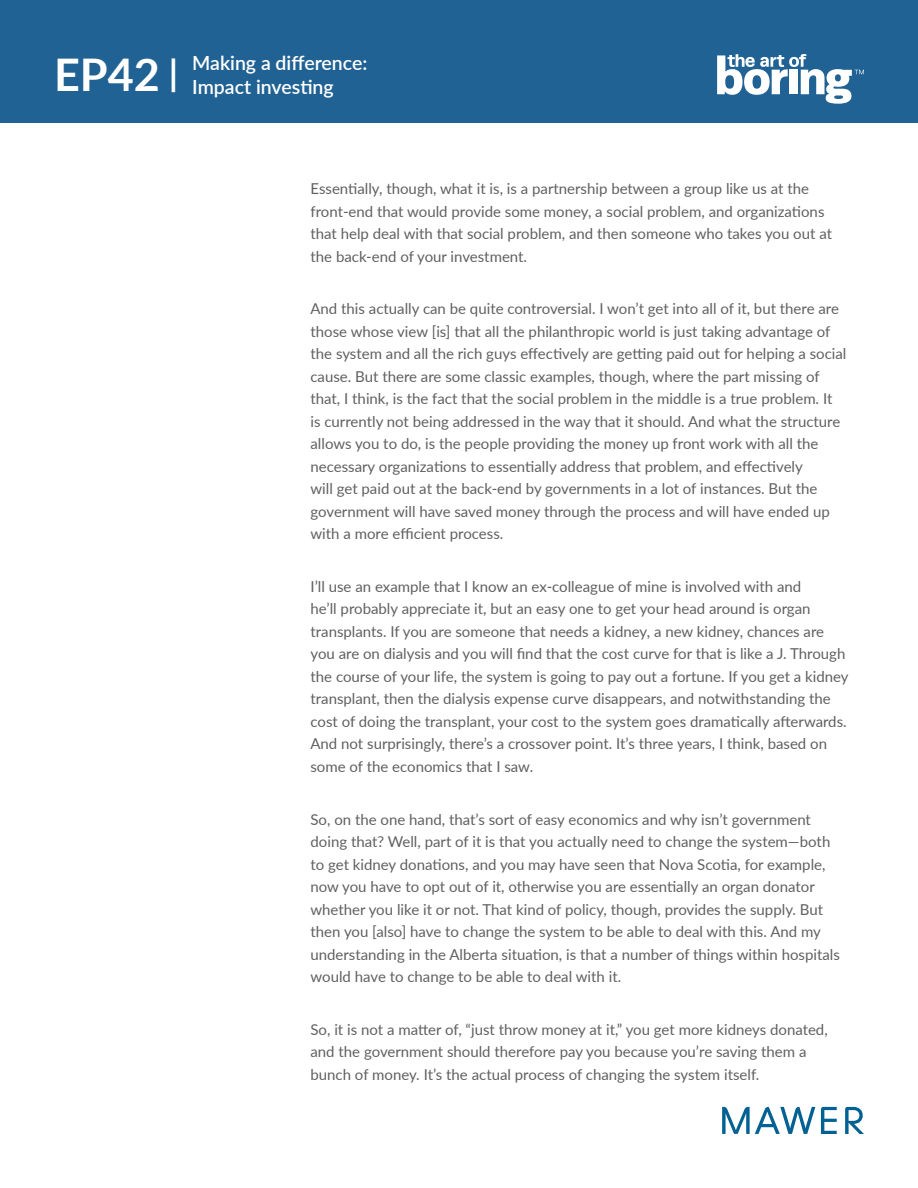
<style>
.page{position:relative;width:918px;height:1188px;background:#fff}
.page>*{position:absolute;margin:0;border:0;box-sizing:border-box;transform-origin:0 0}
.t1{font:700 45px "Lato";color:#fff}
.t2{font:600 19.5px "Lato";color:#fff}
.t3{font:15px/22.5px "Lato";color:#616061}
.s1{font-size:36px}
</style>
<div class="page">
<svg style="left:845px;top:1107px;width:19px;height:27px"></svg>
<svg style="left:821px;top:1107px;width:16px;height:27px"></svg>
<svg style="left:722px;top:1107px;width:93px;height:27px"></svg>
<div style="left:0;top:0;width:918px;height:122px;background:#216294"></div>
<svg style="left:717px;top:54px;width:147px;height:50px"></svg>
<p class="t1" style="left:54px;top:41px;width:126px">EP42 <span class="s1">|</span></p>
<p class="t2" style="left:192px;top:49px;width:177px">Making a difference:</p>
<p class="t2" style="left:192px;top:72px;width:143px">Impact investing</p>
<p class="t3" style="left:310px;top:177px;width:523px">Essentially, though, what it is, is a partnership between a group like us at the front-end that would provide some money, a social problem, and organizations that help deal with that social problem, and then someone who takes you out at the back-end of your investment.</p>
<p class="t3" style="left:310px;top:297px;width:538px">And this actually can be quite controversial. I won’t get into all of it, but there are those whose view [is] that all the philanthropic world is just taking advantage of the system and all the rich guys effectively are getting paid out for helping a social cause. But there are some classic examples, though, where the part missing of that, I think, is the fact that the social problem in the middle is a true problem. It<br>is currently not being addressed in the way that it should. And what the structure allows you to do, is the people providing the money up front work with all the necessary organizations to essentially address that problem, and effectively<br>will get paid out at the back-end by governments in a lot of instances. But the government will have saved money through the process and will have ended up with a more efficient process.</p>
<p class="t3" style="left:310px;top:575px;width:540px">I’ll use an example that I know an ex-colleague of mine is involved with and<br>he’ll probably appreciate it, but an easy one to get your head around is organ transplants. If you are someone that needs a kidney, a new kidney, chances are you are on dialysis and you will find that the cost curve for that is like a J. Through the course of your life, the system is going to pay out a fortune. If you get a kidney transplant, then the dialysis expense curve disappears, and notwithstanding the cost of doing the transplant, your cost to the system goes dramatically afterwards.<br>And not surprisingly, there’s a crossover point. It’s three years, I think, based on some of the economics that I saw.</p>
<p class="t3" style="left:310px;top:807px;width:531px">So, on the one hand, that’s sort of easy economics and why isn’t government doing that? Well, part of it is that you actually need to change the system—both to get kidney donations, and you may have seen that Nova Scotia, for example, now you have to opt out of it, otherwise you are essentially an organ donator whether you like it or not. That kind of policy, though, provides the supply. But then you [also] have to change the system to be able to deal with this. And my understanding in the Alberta situation, is that a number of things within hospitals would have to change to be able to deal with it.</p>
<p class="t3" style="left:310px;top:1017px;width:519px">So, it is not a matter of, “just throw money at it,” you get more kidneys donated, and the government should therefore pay you because you’re saving them a bunch of money. It’s the actual process of changing the system itself.</p>
</div>
